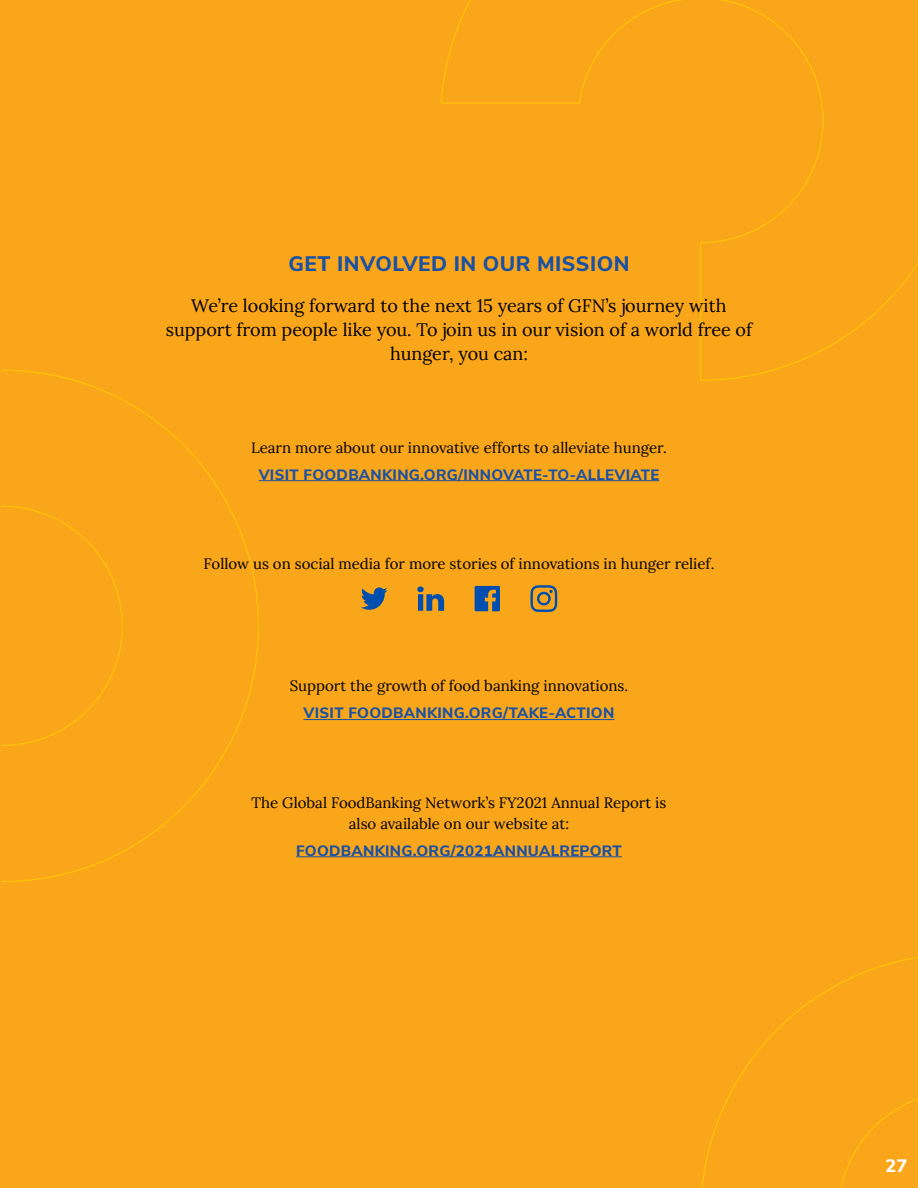
<style>
.page{position:relative;width:918px;height:1188px;background:#faa61a}
.page>*{position:absolute;margin:0;border:0;box-sizing:border-box;transform-origin:0 0}
.t1{font:800 21px "Nunito Sans";letter-spacing:.02em;color:#1b51a3}
.t2{font:18px/24px "Lora";color:#000;text-align:center}
.t3{font:800 18px "Nunito Sans";color:#fff}
.t4{font:15px/21px "Lora";color:#000;text-align:center}
.t5{font:800 15px "Nunito Sans";letter-spacing:.02em;color:#1b51a3}
</style>
<div class="page">
<svg style="left:440px;top:0;width:478px;height:381px"></svg>
<svg style="left:701px;top:957px;width:217px;height:231px"></svg>
<svg style="left:2px;top:370px;width:258px;height:512px"></svg>
<hr style="left:259px;top:480px;width:400px;height:1px;background:#1b51a3">
<hr style="left:304px;top:719px;width:310px;height:1px;background:#1b51a3">
<hr style="left:296px;top:856px;width:326px;height:1px;background:#1b51a3">
<svg style="left:361px;top:587px;width:27px;height:23px"></svg>
<svg style="left:417px;top:586px;width:27px;height:25px"></svg>
<svg style="left:475px;top:586px;width:25px;height:25px"></svg>
<svg style="left:530px;top:585px;width:27px;height:27px"></svg>
<h1 class="t1" style="left:289px;top:248px;width:342px">GET INVOLVED IN OUR MISSION</h1>
<p class="t2" style="left:166px;top:293px;width:588px">We’re looking forward to the next 15 years of GFN’s journey with support from people like you. To join us in our vision of a world free of hunger, you can:</p>
<p class="t4" style="left:251px;top:436px;width:417px">Learn more about our innovative efforts to alleviate hunger.</p>
<p class="t5" style="left:259px;top:463px;width:402px">VISIT FOODBANKING.ORG/INNOVATE-TO-ALLEVIATE</p>
<p class="t4" style="left:204px;top:552px;width:512px">Follow us on social media for more stories of innovations in hunger relief.</p>
<p class="t4" style="left:290px;top:675px;width:340px">Support the growth of food banking innovations.</p>
<p class="t5" style="left:304px;top:702px;width:312px">VISIT FOODBANKING.ORG/TAKE-ACTION</p>
<p class="t4" style="left:252px;top:791px;width:416px">The Global FoodBanking Network’s FY2021 Annual Report is also available on our website at:</p>
<p class="t5" style="left:296px;top:839px;width:327px">FOODBANKING.ORG/2021ANNUALREPORT</p>
<p class="t3" style="left:886px;top:1153px;width:23px">27</p>
</div>
